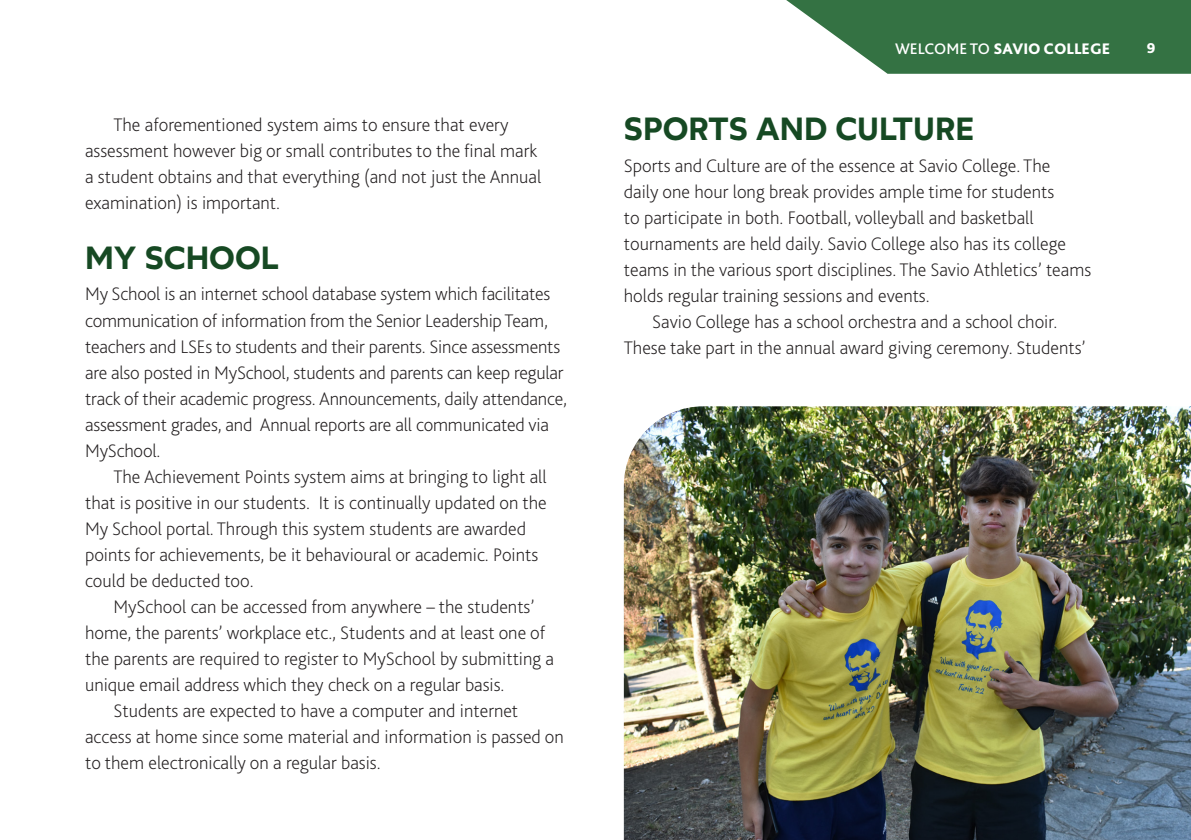
<style>
.page{position:relative;width:1191px;height:840px;background:#fff}
.page>*{position:absolute;margin:0;border:0;box-sizing:border-box;transform-origin:0 0}
.t1{font:600 32px "Wotfard";color:#164923}
.Body{font:200 19px/26px "Bliss 2";color:#231f20}
.Body_no_ind{font:200 19px/26px "Bliss 2";letter-spacing:-.01em;color:#231f20}
.t2{font:800 16px "Bliss 2";color:#fff}
.t3{font:800 15px "Bliss 2";color:#fff}
.s1{font-weight:500}
</style>
<div class="page">
<svg style="left:786px;top:0;width:405px;height:74px;background:#4e845b"></svg>
<img style="left:624px;top:406px;width:567px;height:433px">
<p class="Body" style="left:85px;top:111px;width:458px;text-indent:28px">The aforementioned system aims to ensure that every assessment however big or small contributes to the final mark a student obtains and that everything (and not just the Annual examination) is important.</p>
<p class="t1" style="left:85px;top:237px;width:196px">MY SCHOOL</p>
<p class="Body_no_ind" style="left:85px;top:280px;width:483px">My School is an internet school database system which facilitates communication of information from the Senior Leadership Team, teachers and LSEs to students and their parents. Since assessments are also posted in MySchool, students and parents can keep regular track of their academic progress. Announcements, daily attendance, assessment grades, and Annual reports are all communicated via MySchool.</p>
<p class="Body" style="left:85px;top:462px;width:463px;text-indent:28px">The Achievement Points system aims at bringing to light all that is positive in our students. It is continually updated on the My School portal. Through this system students are awarded points for achievements, be it behavioural or academic. Points could be deducted too.</p>
<p class="Body" style="left:85px;top:592px;width:470px;text-indent:28px">MySchool can be accessed from anywhere – the students’ home, the parents’ workplace etc., Students and at least one of the parents are required to register to MySchool by submitting a unique email address which they check on a regular basis.</p>
<p class="Body" style="left:85px;top:696px;width:480px;text-indent:28px">Students are expected to have a computer and internet access at home since some material and information is passed on to them electronically on a regular basis.</p>
<p class="t2" style="left:895px;top:39px;width:217px"><span class="s1">WELCOME TO</span> SAVIO COLLEGE</p>
<p class="t3" style="left:1147px;top:39px;width:10px">9</p>
<p class="t1" style="left:624px;top:109px;width:351px">SPORTS AND CULTURE</p>
<p class="Body_no_ind" style="left:624px;top:152px;width:469px">Sports and Culture are of the essence at Savio College. The<br>daily one hour long break provides ample time for students<br>to participate in both. Football, volleyball and basketball tournaments are held daily. Savio College also has its college teams in the various sport disciplines. The Savio Athletics’ teams holds regular training sessions and events.</p>
<p class="Body" style="left:624px;top:308px;width:463px;text-align:center">Savio College has a school orchestra and a school choir.<br>These take part in the annual award giving ceremony. Students’</p>
</div>
